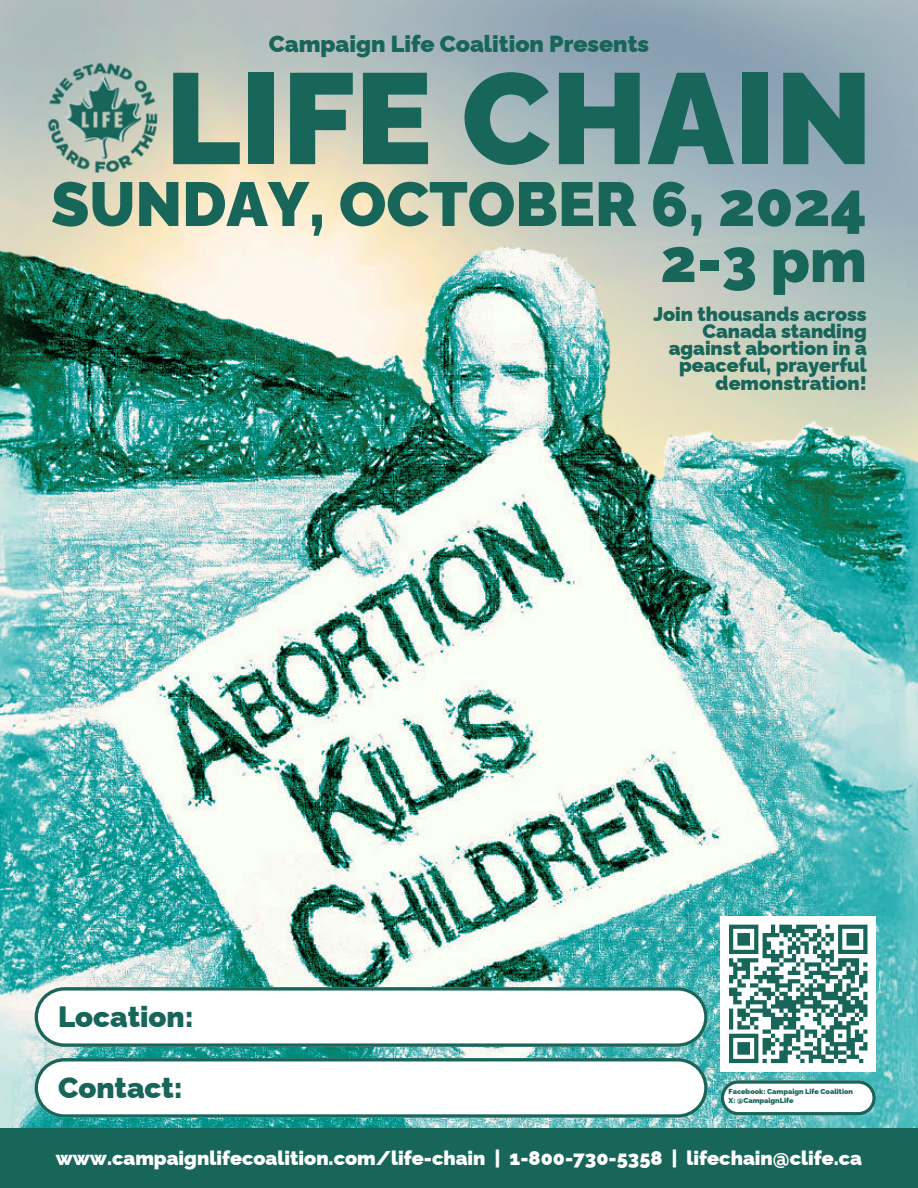
<style>
.page{position:relative;width:918px;height:1188px;background:#fff}
.page>*{position:absolute;margin:0;border:0;box-sizing:border-box;transform-origin:0 0}
.t1{font:900 128.7px "Raleway";letter-spacing:.005em;color:#18655a}
.t2{font:900 61.95px "Raleway";color:#18655a}
.t3{font:900 60.6px "Raleway";color:#18655a}
.t4{font:900 29.4px "Raleway";color:#18655a}
.t5{font:900 23.25px "Raleway";color:#18655a}
.t6{font:900 19.8px "Raleway";color:#fff}
.t7{font:900 19.65px/17.1px "Raleway";color:#18655a;text-align:right}
.t8{font:900 7.2px "Raleway";color:#18655a}
</style>
<div class="page">
<img style="left:0;top:116px;width:918px;height:1013px">
<div style="left:0;top:1129px;width:918px;height:59px;background:#18655a"></div>
<div style="left:721px;top:916px;width:155px;height:155px;background:#fff"></div>
<svg style="left:729px;top:924px;width:139px;height:140px"></svg>
<img style="left:35px;top:31px;width:135px;height:176px">
<svg style="left:35px;top:987px;width:673px;height:60px"></svg>
<svg style="left:35px;top:1058px;width:673px;height:60px"></svg>
<svg style="left:721px;top:1080px;width:155px;height:35px"></svg>
<h2 class="t5" style="left:269px;top:31px;width:382px">Campaign Life Coalition Presents</h2>
<p class="t1" style="left:165px;top:43px;width:709px">LIFE CHAIN</p>
<p class="t2" style="left:51px;top:168px;width:817px">SUNDAY, OCTOBER 6, 2024</p>
<p class="t3" style="left:661px;top:225px;width:208px">2-3 pm</p>
<p class="t4" style="left:58px;top:1000px;width:137px">Location:</p>
<p class="t4" style="left:58px;top:1071px;width:126px">Contact:</p>
<h3 class="t7" style="left:653px;top:306px;width:215px">Join thousands across<br>Canada standing against abortion in a peaceful, prayerful demonstration!</h3>
<h4 class="t8" style="left:729px;top:1088px;width:126px">Facebook: Campaign Life Coalition</h4>
<h4 class="t8" style="left:729px;top:1096px;width:66px">X: @CampaignLife</h4>
<h6 class="t6" style="left:56px;top:1147px;width:808px">www.campaignlifecoalition.com/life-chain | 1-800-730-5358 | lifechain@clife.ca</h6>
</div>
